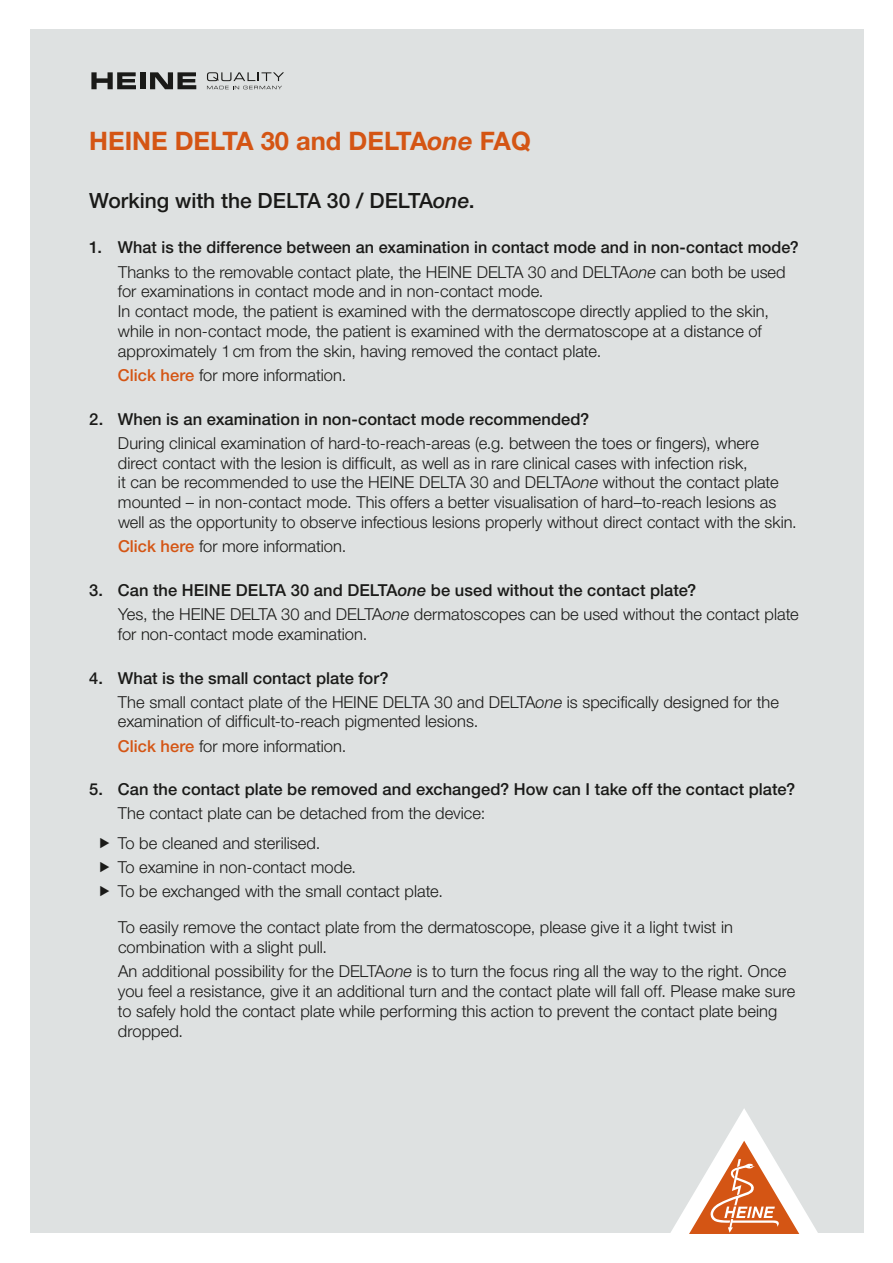
<style>
.page{position:relative;width:893px;height:1263px;background:#fff}
.page>*{position:absolute;margin:0;border:0;box-sizing:border-box;transform-origin:0 0}
.t1{font:700 25.5px "Helvetica Neue LT Std";color:#d45514}
.t2{font:500 21px "Helvetica Neue LT Std";color:#1a1a18}
.t3{font:300 16.5px/19.8px "Helvetica Neue LT Std";color:#1a1a18}
.t4{font:500 16.5px/24px "Helvetica Neue LT Std";letter-spacing:.005em;color:#1a1a18}
.s1{font-style:italic}
.s2{font-weight:300}
.s3{font-weight:300;font-style:italic}
.s4{font-weight:500;color:#d45514}
.s5{font-weight:500}
.s6{font-weight:500;font-style:italic}
</style>
<div class="page">
<div style="left:30px;top:30px;width:833px;height:1203px;background:#dee1e1"></div>
<svg style="left:670px;top:1108px;width:148px;height:126px"></svg>
<svg style="left:91px;top:72px;width:45px;height:17px"></svg>
<div style="left:140px;top:72px;width:5px;height:17px;background:#1a1a18"></div>
<svg style="left:150px;top:72px;width:46px;height:17px"></svg>
<svg style="left:207px;top:72px;width:77px;height:17px"></svg>
<h1 class="t1" style="left:89px;top:125px;width:443px">HEINE DELTA 30 and DELTA<span class="s1">one</span> FAQ</h1>
<p class="t2" style="left:89px;top:188px;width:387px">Working with the DELTA 30 / DELTA<span class="s1">one</span>.</p>
<p class="t4" style="left:118px;top:235px;width:682px;text-indent:-29px">1. What is the difference between an examination in contact mode and in non-contact mode?<br><span class="s2">Thanks to the removable contact plate, the HEINE DELTA 30 and DELTA</span><span class="s3">one</span> <span class="s2">can both be used</span></p>
<p class="t3" style="left:118px;top:281px;width:653px">for examinations in contact mode and in non-contact mode.<br>In contact mode, the patient is examined with the dermatoscope directly applied to the skin, while in non-contact mode, the patient is examined with the dermatoscope at a distance of approximately 1cm from the skin, having removed the contact plate.</p>
<p class="t3" style="left:118px;top:365px;width:230px"><span class="s4">Click here</span> for more information.</p>
<p class="t4" style="left:89px;top:407px;width:502px">2. When is an examination in non-contact mode recommended?</p>
<p class="t3" style="left:118px;top:433px;width:680px">During clinical examination of hard-to-reach-areas (e.g. between the toes or fingers), where direct contact with the lesion is difficult, as well as in rare clinical cases with infection risk,<br>it can be recommended to use the HEINE DELTA 30 and DELTA<span class="s1">one</span> without the contact plate mounted – in non-contact mode. This offers a better visualisation of hard–to-reach lesions as well as the opportunity to observe infectious lesions properly without direct contact with the skin.</p>
<p class="t3" style="left:118px;top:536px;width:230px"><span class="s4">Click here</span> for more information.</p>
<p class="t3" style="left:118px;top:578px;width:682px;line-height:24px;text-indent:-29px"><span class="s5">3. Can the HEINE DELTA 30 and DELTA</span><span class="s6">one</span> <span class="s5">be used without the contact plate?<br></span>Yes, the HEINE DELTA 30 and DELTA<span class="s1">one</span> dermatoscopes can be used without the contact plate</p>
<p class="t3" style="left:118px;top:624px;width:251px">for non-contact mode examination.</p>
<p class="t3" style="left:118px;top:665px;width:662px;line-height:24px;text-indent:-29px"><span class="s5">4. What is the small contact plate for?<br></span>The small contact plate of the HEINE DELTA 30 and DELTA<span class="s1">one</span> is specifically designed for the</p>
<p class="t3" style="left:118px;top:709px;width:362px;line-height:24px">examination of difficult-to-reach pigmented lesions.<br><span class="s4">Click here</span> for more information.</p>
<p class="t4" style="left:89px;top:777px;width:707px">5. Can the contact plate be removed and exchanged? How can I take off the contact plate?</p>
<p class="t3" style="left:118px;top:798px;width:369px;line-height:30px">The contact plate can be detached from the device:<br>To be cleaned and sterilised.</p>
<p class="t3" style="left:118px;top:855px;width:327px;line-height:24px">To examine in non-contact mode.<br>To be exchanged with the small contact plate.</p>
<p class="t3" style="left:118px;top:917px;width:616px">To easily remove the contact plate from the dermatoscope, please give it a light twist in combination with a slight pull.</p>
<p class="t3" style="left:118px;top:961px;width:679px">An additional possibility for the DELTA<span class="s1">one</span> is to turn the focus ring all the way to the right. Once you feel a resistance, give it an additional turn and the contact plate will fall off. Please make sure to safely hold the contact plate while performing this action to prevent the contact plate being dropped.</p>
</div>
